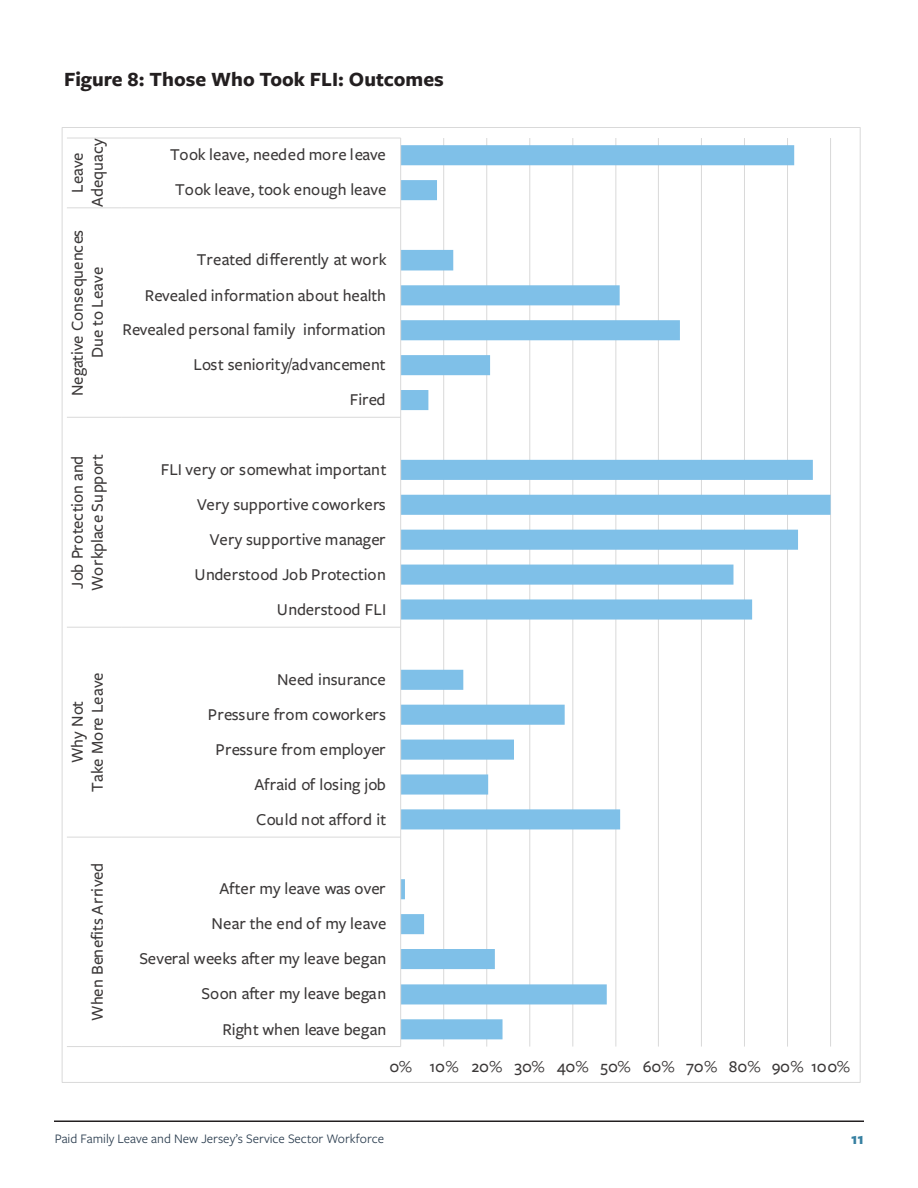
<style>
.page{position:relative;width:918px;height:1188px;background:#fff}
.page>*{position:absolute;margin:0;border:0;box-sizing:border-box;transform-origin:0 0}
.t1{font:700 21px "Freight Sans Pro";color:#231f20}
.t2{font:500 17.25px/20px "Freight Sans Pro";color:#3b3838;text-align:center}
.t3{font:700 16.5px "Freight Sans Pro";color:#3680a1}
.t4{font:13.5px "Freight Sans Pro";color:#2c3e50}
</style>
<div class="page">
<hr style="left:54px;top:1120px;width:810px;height:2px;background:#231f20">
<hr style="left:443px;top:138px;width:1px;height:909px;background:#d9d9d9">
<hr style="left:486px;top:138px;width:1px;height:909px;background:#d9d9d9">
<hr style="left:529px;top:138px;width:1px;height:909px;background:#d9d9d9">
<hr style="left:572px;top:138px;width:1px;height:909px;background:#d9d9d9">
<hr style="left:615px;top:138px;width:1px;height:909px;background:#d9d9d9">
<hr style="left:658px;top:138px;width:1px;height:909px;background:#d9d9d9">
<hr style="left:701px;top:138px;width:1px;height:909px;background:#d9d9d9">
<hr style="left:744px;top:138px;width:1px;height:909px;background:#d9d9d9">
<hr style="left:787px;top:138px;width:1px;height:909px;background:#d9d9d9">
<hr style="left:830px;top:138px;width:1px;height:909px;background:#d9d9d9">
<svg style="left:401px;top:145px;width:430px;height:894px"></svg>
<hr style="left:400px;top:138px;width:1px;height:909px;background:#d9d9d9">
<hr style="left:122px;top:1046px;width:279px;height:1px;background:#d9d9d9">
<hr style="left:122px;top:837px;width:279px;height:1px;background:#d9d9d9">
<hr style="left:122px;top:627px;width:279px;height:1px;background:#d9d9d9">
<hr style="left:122px;top:417px;width:279px;height:1px;background:#d9d9d9">
<hr style="left:122px;top:207px;width:279px;height:1px;background:#d9d9d9">
<hr style="left:122px;top:138px;width:279px;height:1px;background:#d9d9d9">
<hr style="left:67px;top:1046px;width:55px;height:1px;background:#d9d9d9">
<hr style="left:67px;top:837px;width:55px;height:1px;background:#d9d9d9">
<hr style="left:67px;top:627px;width:55px;height:1px;background:#d9d9d9">
<hr style="left:67px;top:417px;width:55px;height:1px;background:#d9d9d9">
<hr style="left:67px;top:207px;width:55px;height:1px;background:#d9d9d9">
<hr style="left:67px;top:138px;width:55px;height:1px;background:#d9d9d9">
<p class="t1" style="left:64px;top:65px;width:381px">Figure 8: Those Who Took FLI: Outcomes</p>
<p class="t2" style="left:67px;top:207px;width:71px;rotate:-90deg">Leave<br>Adequacy</p>
<p class="t2" style="left:67px;top:396px;width:168px;rotate:-90deg">Negative Consequences<br>Due to Leave</p>
<p class="t2" style="left:170px;top:144px;width:217px">Took leave, needed more leave</p>
<p class="t2" style="left:175px;top:179px;width:213px">Took leave, took enough leave</p>
<p class="t2" style="left:197px;top:249px;width:191px">Treated differently at work</p>
<p class="t2" style="left:145px;top:284px;width:243px">Revealed information about health</p>
<p class="t2" style="left:122px;top:319px;width:265px">Revealed personal family information</p>
<p class="t2" style="left:193px;top:354px;width:194px">Lost seniority/advancement</p>
<p class="t2" style="left:350px;top:389px;width:37px">Fired</p>
<p class="t2" style="left:67px;top:591px;width:138px;text-align:left;rotate:-90deg">Job Protection and<br>Workplace Support</p>
<p class="t2" style="left:161px;top:459px;width:227px">FLI very or somewhat important</p>
<p class="t2" style="left:197px;top:494px;width:190px">Very supportive coworkers</p>
<p class="t2" style="left:210px;top:529px;width:177px">Very supportive manager</p>
<p class="t2" style="left:195px;top:564px;width:193px">Understood Job Protection</p>
<p class="t2" style="left:277px;top:598px;width:111px">Understood FLI</p>
<p class="t2" style="left:67px;top:792px;width:121px;rotate:-90deg">Why Not<br>Take More Leave</p>
<p class="t2" style="left:86px;top:1021px;width:160px;rotate:-90deg">When Benefits Arrived</p>
<p class="t2" style="left:277px;top:669px;width:110px">Need insurance</p>
<p class="t2" style="left:208px;top:704px;width:180px">Pressure from coworkers</p>
<p class="t2" style="left:216px;top:739px;width:172px">Pressure from employer</p>
<p class="t2" style="left:254px;top:773px;width:133px">Afraid of losing job</p>
<p class="t2" style="left:256px;top:808px;width:132px">Could not afford it</p>
<p class="t2" style="left:219px;top:878px;width:168px">After my leave was over</p>
<p class="t2" style="left:212px;top:913px;width:176px">Near the end of my leave</p>
<p class="t2" style="left:139px;top:948px;width:248px">Several weeks after my leave began</p>
<p class="t2" style="left:202px;top:983px;width:186px">Soon after my leave began</p>
<p class="t2" style="left:222px;top:1018px;width:165px">Right when leave began</p>
<p class="t2" style="left:389px;top:1056px;width:462px">0% 10% 20% 30% 40% 50% 60% 70% 80% 90% 100%</p>
<p class="t4" style="left:55px;top:1130px;width:331px">Paid Family Leave and New Jersey’s Service Sector Workforce</p>
<p class="t3" style="left:851px;top:1128px;width:14px">11</p>
</div>
